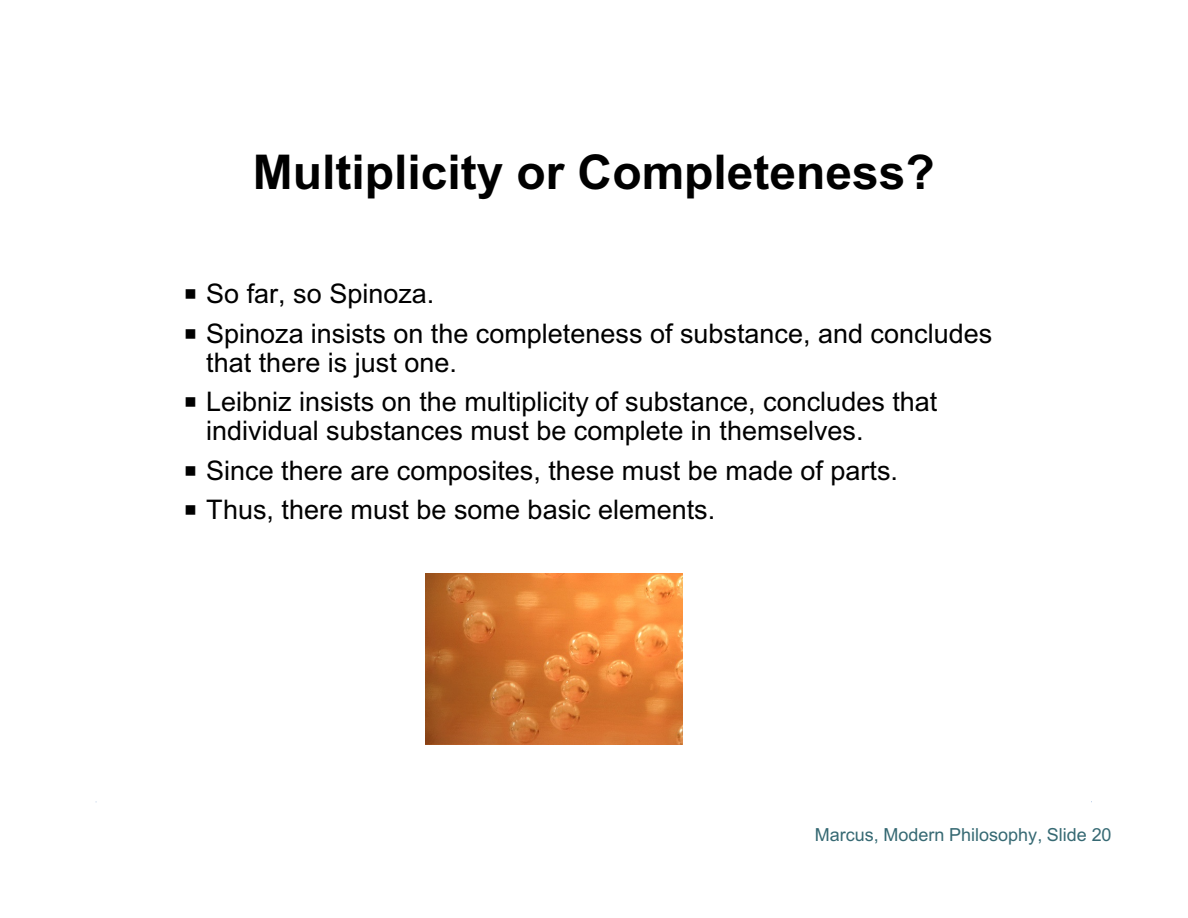
<style>
.page{position:relative;width:1188px;height:918px;background:#fff}
.page>*{position:absolute;margin:0;border:0;box-sizing:border-box;transform-origin:0 0}
.t1{font:700 48px "Arial";color:#000}
.t2{font:27px/39.8px "Arial";color:#000}
.t3{font:18px "Arial";color:#366973}
</style>
<div class="page">
<img style="left:425px;top:574px;width:257px;height:171px">
<h1 class="t1" style="left:253px;top:154px;width:684px">Multiplicity or Completeness?</h1>
<p class="t2" style="left:206px;top:276px;width:787px">So far, so Spinoza.<br>Spinoza insists on the completeness of substance, and concludes</p>
<p class="t2" style="left:206px;top:345px;width:733px">that there is just one.<br>Leibniz insists on the multiplicity of substance, concludes that</p>
<p class="t2" style="left:206px;top:413px;width:693px">individual substances must be complete in themselves.<br>Since there are composites, these must be made of parts.<br>Thus, there must be some basic elements.</p>
<p class="t3" style="left:815px;top:828px;width:298px">Marcus, Modern Philosophy, Slide 20</p>
</div>
